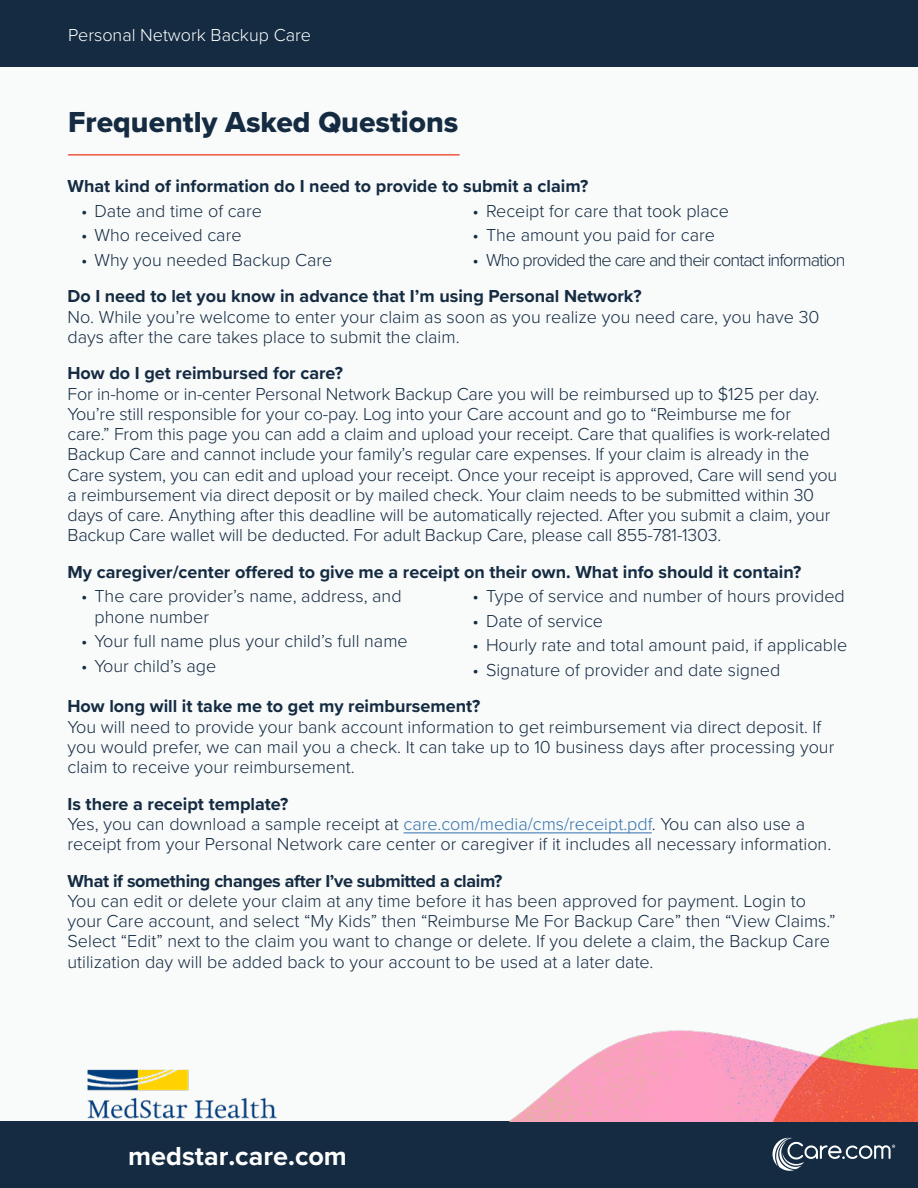
<style>
.page{position:relative;width:918px;height:1188px;background:#f9fafa}
.page>*{position:absolute;margin:0;border:0;box-sizing:border-box;transform-origin:0 0}
.t1{font:30px "Proxima Nova Extrabld";color:#142b42}
.t2{font:700 27px "Proxima Nova";color:#fff}
.t3{font:300 18px/20.2px "Proxima Nova";color:#142b42}
.t4{font:700 18px "Proxima Nova";color:#142b42}
.t5{font:300 18px "Proxima Nova";letter-spacing:-.05em;color:#142b42}
.t6{font:300 18px "Proxima Nova";color:#fff}
.s1{font-weight:700}
.s2{color:#3272ac}
</style>
<div class="page">
<div style="left:0;top:1121px;width:918px;height:67px;background:#142b42"></div>
<div style="left:0;top:0;width:918px;height:68px;background:#142b42"></div>
<img style="left:510px;top:1017px;width:408px;height:104px">
<hr style="left:68px;top:154px;width:392px;height:2px;background:#f05643">
<hr style="left:404px;top:833px;width:248px;height:1px;background:#3272ac">
<svg style="left:773px;top:1138px;width:122px;height:33px"></svg>
<img style="left:87px;top:1069px;width:190px;height:49px">
<p class="t6" style="left:68px;top:22px;width:244px">Personal Network Backup Care</p>
<p class="t1" style="left:68px;top:99px;width:392px">Frequently Asked Questions</p>
<p class="t4" style="left:67px;top:173px;width:522px">What kind of information do I need to provide to submit a claim?</p>
<p class="t3" style="left:81px;top:200px;width:182px">• Date and time of care</p>
<p class="t3" style="left:81px;top:224px;width:162px">• Who received care</p>
<p class="t3" style="left:81px;top:249px;width:253px">• Why you needed Backup Care</p>
<p class="t3" style="left:472px;top:200px;width:258px">• Receipt for care that took place</p>
<p class="t3" style="left:472px;top:224px;width:244px">• The amount you paid for care</p>
<p class="t5" style="left:472px;top:246px;width:374px">• Who provided the care and their contact information</p>
<p class="t3" style="left:68px;top:285px;width:753px"><span class="s1">Do I need to let you know in advance that I’m using Personal Network?<br></span>No. While you’re welcome to enter your claim as soon as you realize you need care, you have 30 days after the care takes place to submit the claim.</p>
<p class="t3" style="left:68px;top:362px;width:771px"><span class="s1">How do I get reimbursed for care?<br></span>For in-home or in-center Personal Network Backup Care you will be reimbursed up to $125 per day.<br>You’re still responsible for your co-pay. Log into your Care account and go to “Reimburse me for care.” From this page you can add a claim and upload your receipt. Care that qualifies is work-related Backup Care and cannot include your family’s regular care expenses. If your claim is already in the Care system, you can edit and upload your receipt. Once your receipt is approved, Care will send you a reimbursement via direct deposit or by mailed check. Your claim needs to be submitted within 30 days of care. Anything after this deadline will be automatically rejected. After you submit a claim, your Backup Care wallet will be deducted. For adult Backup Care, please call 855-781-1303.</p>
<p class="t4" style="left:68px;top:558px;width:735px">My caregiver/center offered to give me a receipt on their own. What info should it contain?</p>
<p class="t3" style="left:94px;top:585px;width:309px;text-indent:-14px">• The care provider’s name, address, and phone number</p>
<p class="t3" style="left:81px;top:630px;width:328px">• Your full name plus your child’s full name</p>
<p class="t3" style="left:81px;top:655px;width:137px">• Your child’s age</p>
<p class="t3" style="left:472px;top:585px;width:374px">• Type of service and number of hours provided</p>
<p class="t3" style="left:472px;top:610px;width:132px">• Date of service</p>
<p class="t3" style="left:472px;top:634px;width:376px">• Hourly rate and total amount paid, if applicable</p>
<p class="t3" style="left:472px;top:659px;width:309px">• Signature of provider and date signed</p>
<p class="t3" style="left:68px;top:695px;width:768px"><span class="s1">How long will it take me to get my reimbursement?<br></span>You will need to provide your bank account information to get reimbursement via direct deposit. If you would prefer, we can mail you a check. It can take up to 10 business days after processing your claim to receive your reimbursement.</p>
<p class="t3" style="left:68px;top:793px;width:765px"><span class="s1">Is there a receipt template?<br></span>Yes, you can download a sample receipt at <span class="s2">care.com/media/cms/receipt.pdf</span>. You can also use a receipt from your Personal Network care center or caregiver if it includes all necessary information.</p>
<p class="t3" style="left:68px;top:870px;width:770px"><span class="s1">What if something changes after I’ve submitted a claim?<br></span>You can edit or delete your claim at any time before it has been approved for payment. Login to your Care account, and select “My Kids” then “Reimburse Me For Backup Care” then “View Claims.” Select “Edit” next to the claim you want to change or delete. If you delete a claim, the Backup Care utilization day will be added back to your account to be used at a later date.</p>
<p class="t2" style="left:128px;top:1136px;width:220px">medstar.care.com</p>
</div>
